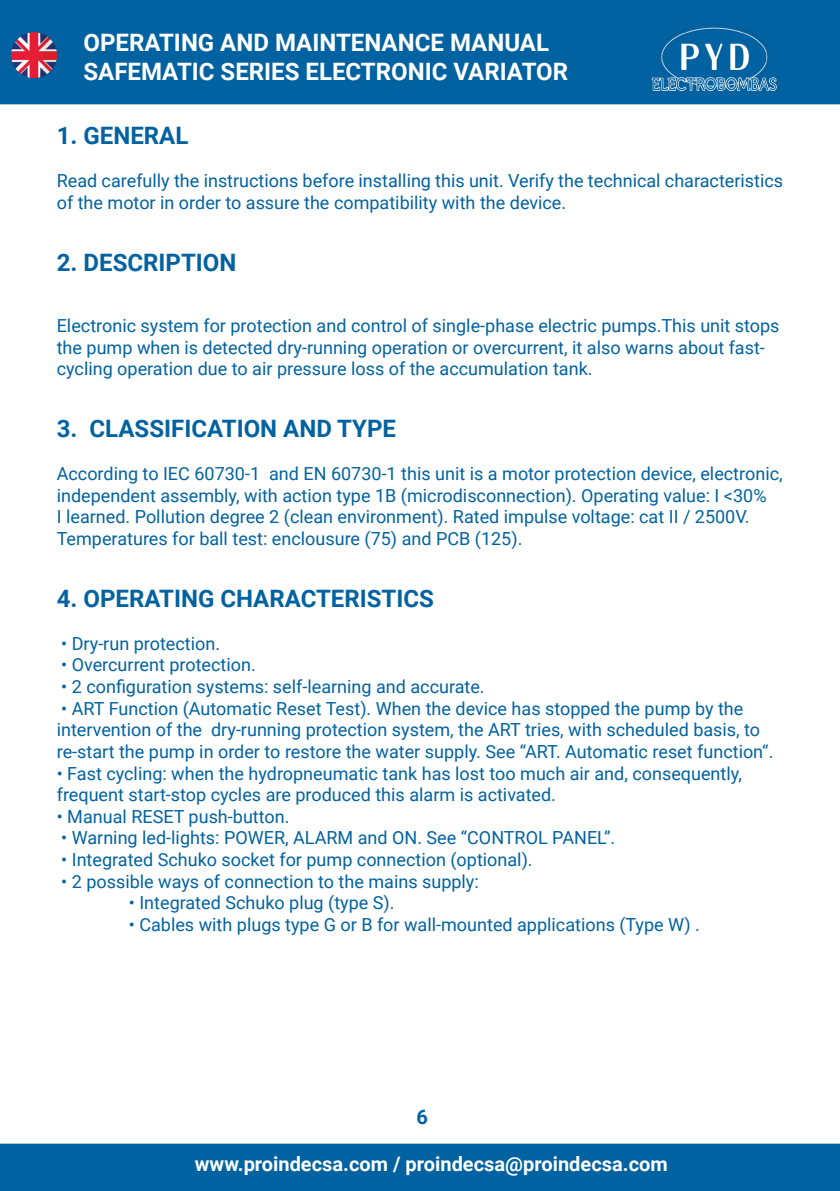
<style>
.page{position:relative;width:840px;height:1191px;background:#fff}
.page>*{position:absolute;margin:0;border:0;box-sizing:border-box;transform-origin:0 0}
.t1{font:700 24px "Roboto";color:#0062a0}
.t2{font:700 24px/28.8px "Roboto";color:#fff}
.t3{font:700 20px "Roboto";color:#fff}
.t4{font:700 20px "Roboto";color:#0062a0}
.t5{font:18px/21.6px "Roboto";color:#0062a0}
</style>
<div class="page">
<div style="left:0;top:0;width:839px;height:104px;background:#0062a0"></div>
<div style="left:0;top:1143px;width:839px;height:48px;background:#0062a0"></div>
<img style="left:643px;top:24px;width:139px;height:67px">
<img style="left:12px;top:33px;width:45px;height:45px">
<h1 class="t2" style="left:83px;top:27px;width:486px">OPERATING AND MAINTENANCE MANUAL<br>SAFEMATIC SERIES ELECTRONIC VARIATOR</h1>
<p class="t1" style="left:57px;top:119px;width:133px">1. GENERAL</p>
<p class="t5" style="left:57px;top:169px;width:727px">Read carefully the instructions before installing this unit. Verify the technical characteristics of the motor in order to assure the compatibility with the device.</p>
<p class="t1" style="left:57px;top:245px;width:181px">2. DESCRIPTION</p>
<p class="t5" style="left:57px;top:314px;width:723px">Electronic system for protection and control of single-phase electric pumps.This unit stops the pump when is detected dry-running operation or overcurrent, it also warns about fast&shy;cycling operation due to air pressure loss of the accumulation tank.</p>
<p class="t1" style="left:57px;top:411px;width:341px">3. CLASSIFICATION AND TYPE</p>
<p class="t5" style="left:57px;top:462px;width:727px">According to IEC 60730-1 and EN 60730-1 this unit is a motor protection device, electronic, independent assembly, with action type 1B (microdisconnection). Operating value: I &lt;30%<br>I learned. Pollution degree 2 (clean environment). Rated impulse voltage: cat II / 2500V.<br>Temperatures for ball test: enclousure (75) and PCB (125).</p>
<p class="t1" style="left:57px;top:581px;width:378px">4. OPERATING CHARACTERISTICS</p>
<p class="t5" style="left:61px;top:632px;width:160px">• Dry-run protection.</p>
<p class="t5" style="left:61px;top:653px;width:196px">• Overcurrent protection.</p>
<p class="t5" style="left:61px;top:675px;width:425px">• 2 configuration systems: self-learning and accurate.</p>
<p class="t5" style="left:57px;top:697px;width:717px">• ART Function (Automatic Reset Test). When the device has stopped the pump by the intervention of the dry-running protection system, the ART tries, with scheduled basis, to re-start the pump in order to restore the water supply. See “ART. Automatic reset function“.</p>
<p class="t5" style="left:57px;top:761px;width:686px">• Fast cycling: when the hydropneumatic tank has lost too much air and, consequently, frequent start-stop cycles are produced this alarm is activated.</p>
<p class="t5" style="left:57px;top:805px;width:234px">• Manual RESET push-button.</p>
<p class="t5" style="left:61px;top:826px;width:555px">• Warning led-lights: POWER, ALARM and ON. See “CONTROL PANEL”.</p>
<p class="t5" style="left:61px;top:848px;width:472px">• Integrated Schuko socket for pump connection (optional).</p>
<p class="t5" style="left:61px;top:869px;width:419px">• 2 possible ways of connection to the mains supply:</p>
<p class="t5" style="left:129px;top:891px;width:267px">• Integrated Schuko plug (type S).</p>
<p class="t5" style="left:129px;top:913px;width:572px">• Cables with plugs type G or B for wall-mounted applications (Type W) .</p>
<p class="t4" style="left:416px;top:1103px;width:13px">6</p>
<p class="t3" style="left:195px;top:1150px;width:474px">www.proindecsa.com / proindecsa@proindecsa.com</p>
</div>
